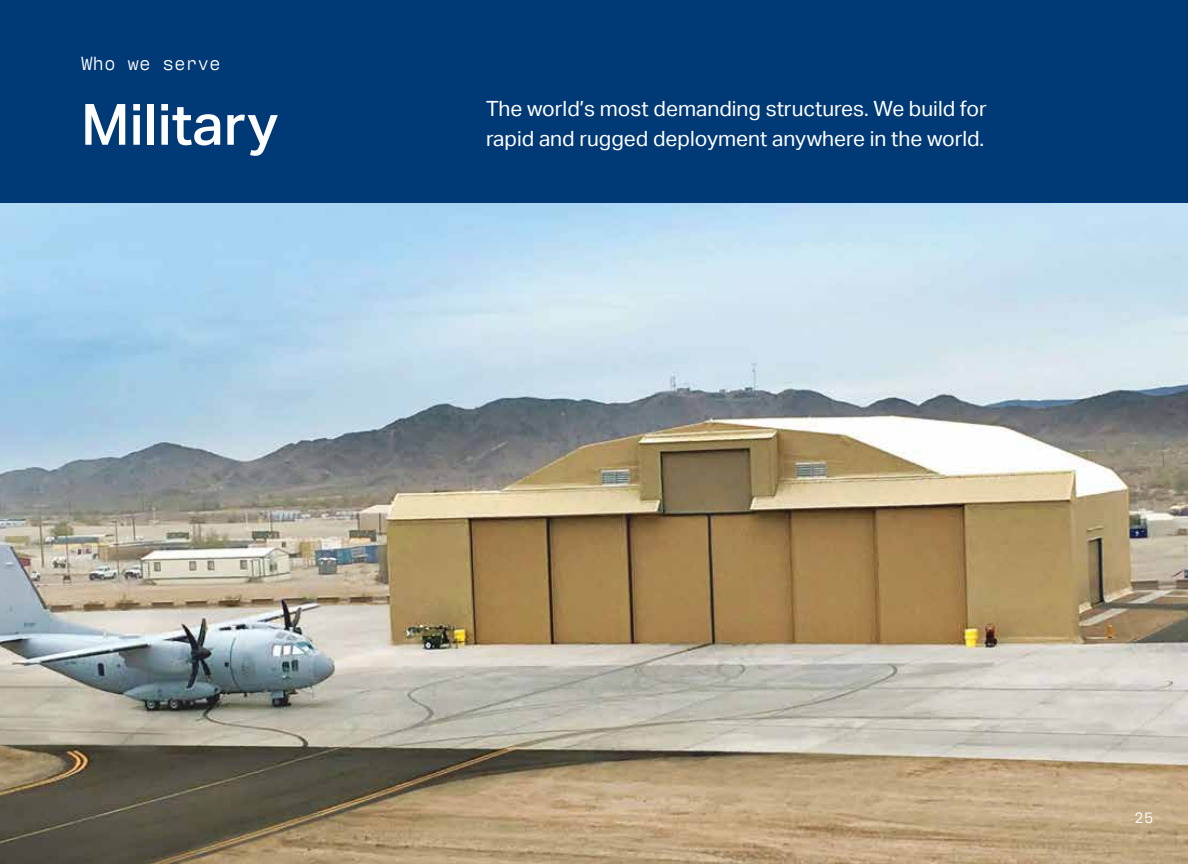
<style>
.page{position:relative;width:1188px;height:864px;background:#fff}
.page>*{position:absolute;margin:0;border:0;box-sizing:border-box;transform-origin:0 0}
.t1{font:500 57px "Aktiv Grotesk";color:#fff}
.t2{font:21px/30px "Aktiv Grotesk";color:#fff}
.t3{font:19.5px "Antarctican Mono";color:#fff}
.t4{font:16.5px "Antarctican Mono";color:#fff}
</style>
<div class="page">
<img style="left:0;top:202px;width:1188px;height:662px">
<div style="left:0;top:0;width:1188px;height:202px;background:#003a76"></div>
<p class="t3" style="left:81px;top:48px;width:141px">Who we serve</p>
<h1 class="t1" style="left:81px;top:92px;width:199px">Military</h1>
<p class="t2" style="left:486px;top:94px;width:502px">The world’s most demanding structures. We build for rapid and rugged deployment anywhere in the world.</p>
<p class="t4" style="left:1134px;top:805px;width:21px">25</p>
</div>
